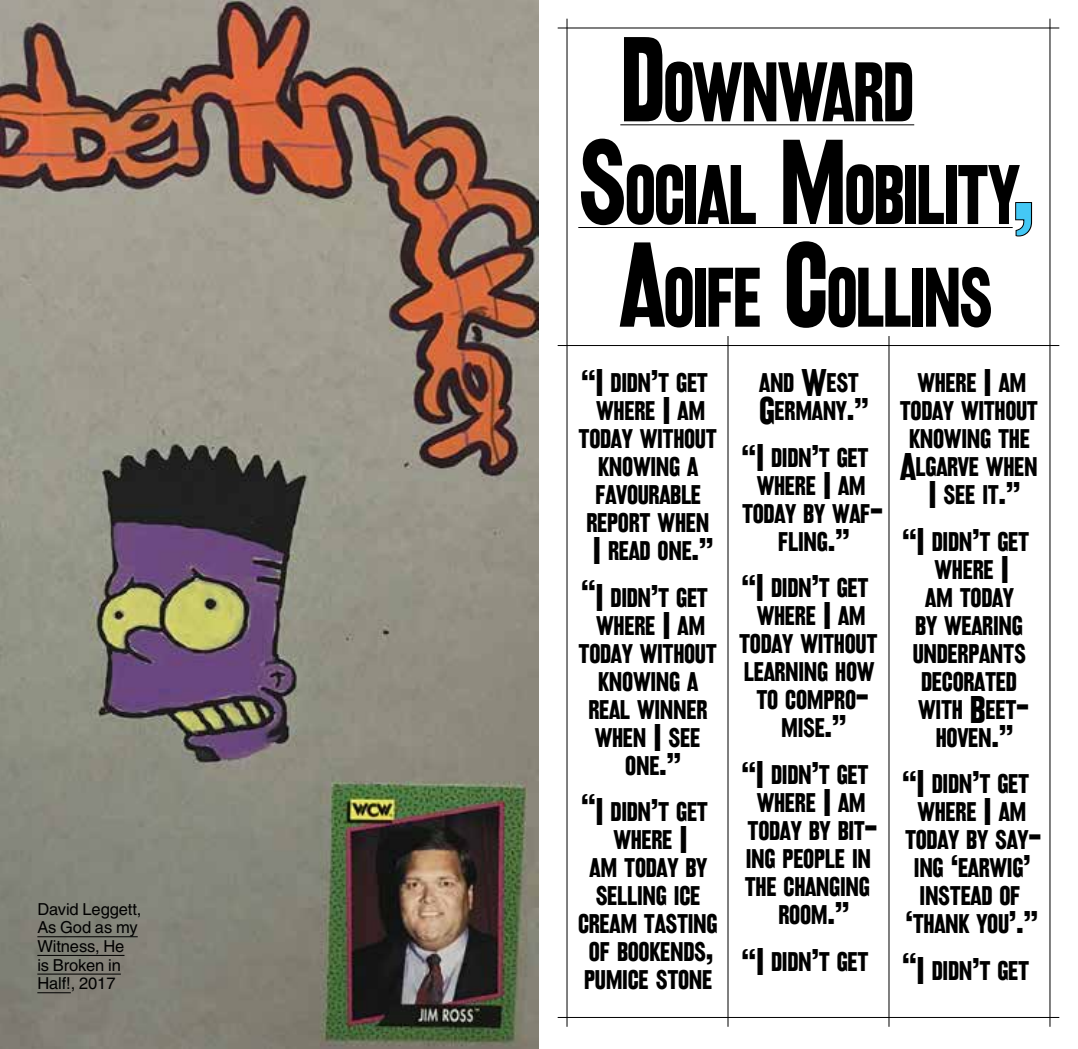
<style>
.page{position:relative;width:1078px;height:1049px;background:#fff}
.page>*{position:absolute;margin:0;border:0;box-sizing:border-box;transform-origin:0 0}
.t1{font:78.6px "Railroad Gothic";letter-spacing:-.035em;color:#000;scale:.91 1}
.t2{font:25.2px/28px "Railroad Gothic";letter-spacing:-.015em;color:#000;text-align:center}
.t3{font:16.4px/18.6px "Nimbus San L";letter-spacing:-.005em;color:#000}
.s1{font-size:112.2px}
.s2{font-size:112.2px;color:#44c8f5}
.s3{font-size:36px}
</style>
<div class="page">
<hr style="left:557px;top:27px;width:502px;height:1px;background:#000">
<hr style="left:557px;top:1017px;width:502px;height:1px;background:#000">
<hr style="left:566px;top:19px;width:1px;height:1008px;background:#000">
<hr style="left:1049px;top:19px;width:1px;height:1008px;background:#000">
<img style="left:0;top:0;width:539px;height:1049px">
<hr style="left:888px;top:336px;width:1px;height:691px;background:#000">
<hr style="left:727px;top:336px;width:1px;height:691px;background:#000">
<hr style="left:620px;top:124px;width:294px;height:1px;background:#000">
<hr style="left:578px;top:227px;width:434px;height:1px;background:#000">
<svg style="left:1015px;top:202px;width:17px;height:35px"></svg>
<hr style="left:557px;top:345px;width:502px;height:1px;background:#000">
<hr style="left:37px;top:936px;width:101px;height:1px;background:#000">
<hr style="left:37px;top:955px;width:87px;height:1px;background:#000">
<hr style="left:37px;top:973px;width:84px;height:1px;background:#000">
<hr style="left:37px;top:992px;width:34px;height:1px;background:#000">
<p class="t3" style="left:37px;top:899px;width:106px">David Leggett,<br>As God as my<br>Witness, He<br>is Broken in<br>Half!, 2017</p>
<h1 class="t1" style="left:620px;top:43px;width:319px"><span class="s1">D</span>OWNWARD</h1>
<h1 class="t1" style="left:578px;top:146px;width:502px"><span class="s1">S</span>OCIAL <span class="s1">M</span>OBILITY<span class="s2">,</span></h1>
<h1 class="t1" style="left:619px;top:249px;width:411px"><span class="s1">A</span>OIFE <span class="s1">C</span>OLLINS</h1>
<p class="t2" style="left:578px;top:368px;width:140px"><span class="s3">“I</span> DIDN<span class="s3">’</span>T GET<br>WHERE <span class="s3">I</span> AM<br>TODAY WITHOUT<br>KNOWING A<br>FAVOURABLE<br>REPORT WHEN<br><span class="s3">I</span> READ ONE<span class="s3">.”</span></p>
<p class="t2" style="left:578px;top:583px;width:140px"><span class="s3">“I</span> DIDN<span class="s3">’</span>T GET<br>WHERE <span class="s3">I</span> AM<br>TODAY WITHOUT<br>KNOWING A<br>REAL WINNER<br>WHEN <span class="s3">I</span> SEE<br>ONE<span class="s3">.”</span></p>
<p class="t2" style="left:578px;top:798px;width:141px"><span class="s3">“I</span> DIDN<span class="s3">’</span>T GET<br>WHERE <span class="s3">I<br></span>AM TODAY BY<br>SELLING ICE<br>CREAM TASTING<br>OF BOOKENDS<span class="s3">,<br></span>PUMICE STONE</p>
<p class="t2" style="left:758px;top:368px;width:111px;text-align:left">AND <span class="s3">W</span>EST<br><span class="s3">G</span>ERMANY<span class="s3">.”</span></p>
<p class="t2" style="left:741px;top:443px;width:143px"><span class="s3">“I</span> DIDN<span class="s3">’</span>T GET<br>WHERE <span class="s3">I</span> AM<br>TODAY BY WAF<span class="s3">-<br></span>FLING<span class="s3">.”</span></p>
<p class="t2" style="left:739px;top:574px;width:140px"><span class="s3">“I</span> DIDN<span class="s3">’</span>T GET<br>WHERE <span class="s3">I</span> AM<br>TODAY WITHOUT<br>LEARNING HOW<br>TO COMPRO<span class="s3">-<br></span>MISE<span class="s3">.”</span></p>
<p class="t2" style="left:741px;top:760px;width:137px"><span class="s3">“I</span> DIDN<span class="s3">’</span>T GET<br>WHERE <span class="s3">I</span> AM<br>TODAY BY BIT<span class="s3">-<br></span>ING PEOPLE IN<br>THE CHANGING<br>ROOM<span class="s3">.”</span></p>
<p class="t2" style="left:741px;top:947px;width:128px"><span class="s3">“I</span> DIDN<span class="s3">’</span>T GET</p>
<p class="t2" style="left:899px;top:368px;width:140px">WHERE <span class="s3">I</span> AM<br>TODAY WITHOUT<br>KNOWING THE<br><span class="s3">A</span>LGARVE WHEN<br><span class="s3">I</span> SEE IT<span class="s3">.”</span></p>
<p class="t2" style="left:902px;top:527px;width:128px"><span class="s3">“I</span> DIDN<span class="s3">’</span>T GET</p>
<p class="t2" style="left:934px;top:555px;width:73px">WHERE <span class="s3">I</span></p>
<p class="t2" style="left:925px;top:583px;width:90px">AM TODAY</p>
<p class="t2" style="left:915px;top:611px;width:109px">BY WEARING</p>
<p class="t2" style="left:912px;top:639px;width:115px">UNDERPANTS</p>
<p class="t2" style="left:920px;top:667px;width:96px">DECORATED</p>
<p class="t2" style="left:917px;top:695px;width:112px">WITH <span class="s3">B</span>EET<span class="s3">-</span></p>
<p class="t2" style="left:935px;top:723px;width:79px">HOVEN<span class="s3">.”</span></p>
<p class="t2" style="left:902px;top:770px;width:140px"><span class="s3">“I</span> DIDN<span class="s3">’</span>T GET<br>WHERE <span class="s3">I</span> AM<br>TODAY BY SAY<span class="s3">-<br></span>ING <span class="s3">‘</span>EARWIG<span class="s3">’<br></span>INSTEAD OF <span class="s3">‘</span>THANK YOU<span class="s3">’.”</span></p>
<p class="t2" style="left:902px;top:956px;width:128px"><span class="s3">“I</span> DIDN<span class="s3">’</span>T GET</p>
</div>
